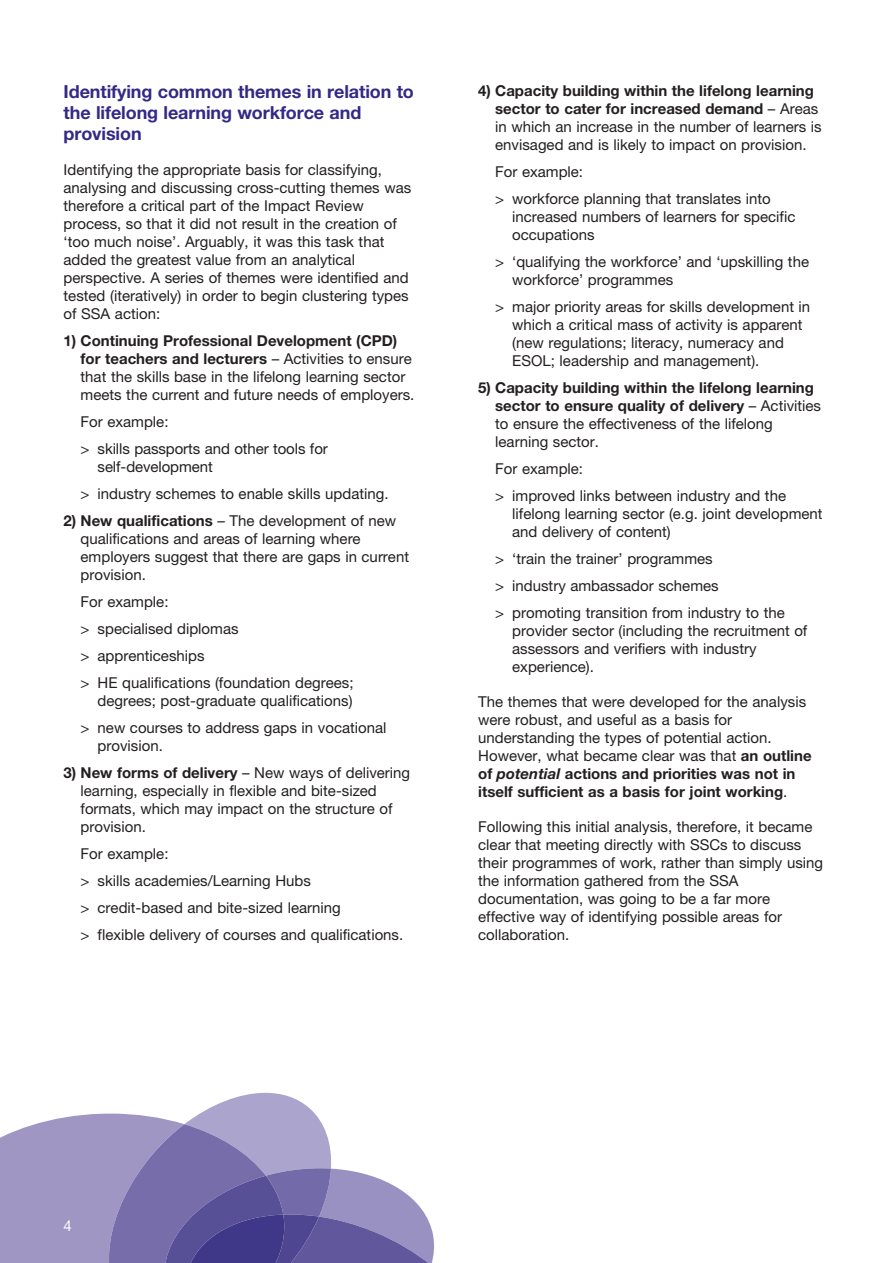
<style>
.page{position:relative;width:893px;height:1263px;background:#fff}
.page>*{position:absolute;margin:0;border:0;box-sizing:border-box;transform-origin:0 0}
.t1{font:700 18px/21px "Helvetica Neue";letter-spacing:-.005em;color:#332986}
.t2{font:15px/18px "Helvetica Neue";color:#231f20}
.t3{font:700 15px/18px "Helvetica Neue";color:#231f20}
.t4{font:15px "Helvetica Neue";color:#fff}
.s1{font-weight:700}
.s2{font-weight:400}
.s3{font-weight:700;font-style:italic}
</style>
<div class="page">
<svg style="left:0;top:1093px;width:435px;height:170px"></svg>
<p class="t1" style="left:64px;top:83px;width:352px">Identifying common themes in relation to the lifelong learning workforce and provision</p>
<p class="t2" style="left:64px;top:162px;width:349px">Identifying the appropriate basis for classifying, analysing and discussing cross-cutting themes was therefore a critical part of the Impact Review process, so that it did not result in the creation of ‘too much noise’. Arguably, it was this task that added the greatest value from an analytical perspective. A series of themes were identified and tested (iteratively) in order to begin clustering types of SSA action:</p>
<p class="t2" style="left:81px;top:333px;width:335px;text-indent:-17px"><span class="s1">1) Continuing Professional Development (CPD) for teachers and lecturers</span> – Activities to ensure that the skills base in the lifelong learning sector meets the current and future needs of employers.</p>
<p class="t2" style="left:81px;top:410px;width:249px;line-height:27px">For example:<br>&gt; skills passports and other tools for</p>
<p class="t2" style="left:81px;top:455px;width:309px;line-height:27px;text-indent:17px">self-development<br>&gt; industry schemes to enable skills updating.</p>
<p class="t2" style="left:81px;top:513px;width:330px;text-indent:-17px"><span class="s1">2) New qualifications</span> – The development of new qualifications and areas of learning where employers suggest that there are gaps in current provision.</p>
<p class="t2" style="left:81px;top:590px;width:274px;line-height:27px">For example:<br>&gt; specialised diplomas<br>&gt; apprenticeships<br>&gt; HE qualifications (foundation degrees;</p>
<p class="t2" style="left:81px;top:689px;width:307px;line-height:27px;text-indent:17px">degrees; post-graduate qualifications)<br>&gt; new courses to address gaps in vocational</p>
<p class="t2" style="left:98px;top:738px;width:67px">provision.</p>
<p class="t2" style="left:81px;top:765px;width:331px;text-indent:-17px"><span class="s1">3) New forms of delivery</span> – New ways of delivering learning, especially in flexible and bite-sized formats, which may impact on the structure of provision.</p>
<p class="t2" style="left:81px;top:842px;width:324px;line-height:27px">For example:<br>&gt; skills academies/Learning Hubs<br>&gt; credit-based and bite-sized learning<br>&gt; flexible delivery of courses and qualifications.</p>
<p class="t2" style="left:495px;top:83px;width:328px;text-indent:-17px"><span class="s1">4) Capacity building within the lifelong learning sector to cater for increased demand</span> – Areas in which an increase in the number of learners is envisaged and is likely to impact on provision.</p>
<p class="t2" style="left:495px;top:159px;width:277px;line-height:27px">For example:<br>&gt; workforce planning that translates into</p>
<p class="t2" style="left:512px;top:209px;width:285px">increased numbers of learners for specific occupations</p>
<p class="t2" style="left:512px;top:254px;width:298px;text-indent:-17px">&gt; ‘qualifying the workforce’ and ‘upskilling the workforce’ programmes</p>
<p class="t2" style="left:512px;top:299px;width:300px;text-indent:-17px">&gt; major priority areas for skills development in which a critical mass of activity is apparent (new regulations; literacy, numeracy and ESOL; leadership and management).</p>
<p class="t3" style="left:495px;top:380px;width:327px;text-indent:-17px">5) Capacity building within the lifelong learning sector to ensure quality of delivery <span class="s2">– Activities to ensure the effectiveness of the lifelong learning sector.</span></p>
<p class="t2" style="left:495px;top:456px;width:292px;line-height:27px">For example:<br>&gt; improved links between industry and the</p>
<p class="t2" style="left:512px;top:506px;width:312px">lifelong learning sector (e.g. joint development and delivery of content)</p>
<p class="t2" style="left:495px;top:546px;width:291px;line-height:27px">&gt; ‘train the trainer’ programmes<br>&gt; industry ambassador schemes<br>&gt; promoting transition from industry to the</p>
<p class="t2" style="left:512px;top:623px;width:297px">provider sector (including the recruitment of assessors and verifiers with industry experience).</p>
<p class="t2" style="left:478px;top:694px;width:335px">The themes that were developed for the analysis were robust, and useful as a basis for understanding the types of potential action.<br>However, what became clear was that <span class="s1">an outline of</span> <span class="s3">potential</span> <span class="s1">actions and priorities was not in itself sufficient as a basis for joint working</span>.</p>
<p class="t2" style="left:478px;top:819px;width:346px">Following this initial analysis, therefore, it became clear that meeting directly with SSCs to discuss their programmes of work, rather than simply using the information gathered from the SSA documentation, was going to be a far more effective way of identifying possible areas for collaboration.</p>
<p class="t4" style="left:64px;top:1220px;width:10px">4</p>
</div>
